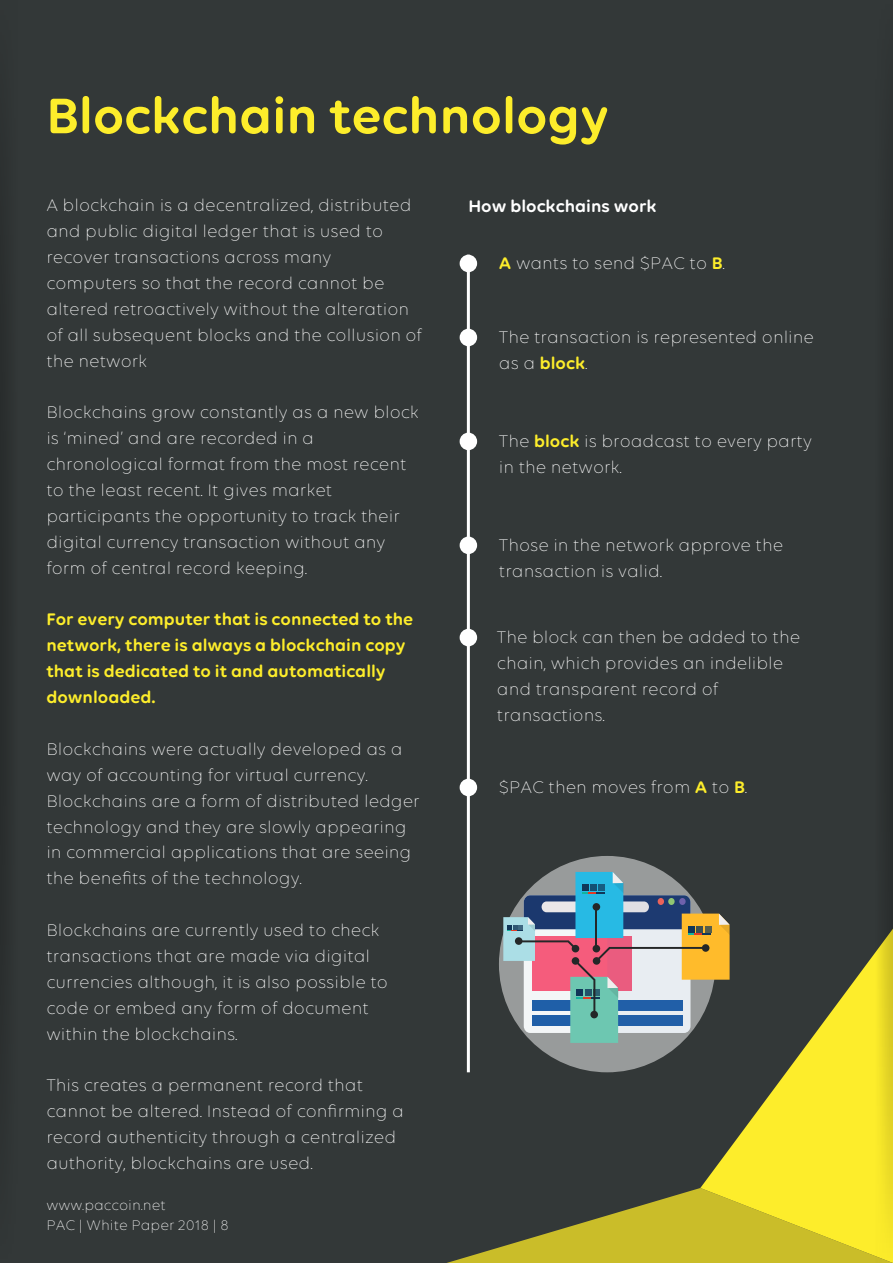
<style>
.page{position:relative;width:893px;height:1263px;background:#333838}
.page>*{position:absolute;margin:0;border:0;box-sizing:border-box;transform-origin:0 0}
.t1{font:600 54px "Volte Rounded";color:#fded2b}
.t2{font:300 18.15px/26px "Volte Rounded";color:#fff}
.t3{font:600 18.15px/26px "Volte Rounded";color:#fded2b}
.t4{font:600 18.15px "Volte Rounded";color:#fff}
.t5{font:300 15px/19.5px "Volte Rounded";color:#fff}
.s1{font-weight:600;color:#fded2b}
</style>
<div class="page">
<div style="left:0;top:294px;width:5px;height:651px;background:#292d2d"></div>
<svg style="left:447px;top:254px;width:446px;height:1009px"></svg>
<h1 class="t1" style="left:46px;top:84px;width:564px">Blockchain technology</h1>
<p class="t2" style="left:46px;top:192px;width:377px">A blockchain is a decentralized, distributed and public digital ledger that is used to recover transactions across many computers so that the record cannot be altered retroactively without the alteration of all subsequent blocks and the collusion of the network</p>
<p class="t2" style="left:46px;top:399px;width:374px">Blockchains grow constantly as a new block is ‘mined’ and are recorded in a chronological format from the most recent to the least recent. It gives market participants the opportunity to track their digital currency transaction without any form of central record keeping.</p>
<p class="t3" style="left:46px;top:606px;width:368px">For every computer that is connected to the network, there is always a blockchain copy that is dedicated to it and automatically downloaded.</p>
<p class="t2" style="left:46px;top:736px;width:375px">Blockchains were actually developed as a way of accounting for virtual currency.<br>Blockchains are a form of distributed ledger technology and they are slowly appearing in commercial applications that are seeing the benefits of the technology.</p>
<p class="t2" style="left:46px;top:917px;width:343px">Blockchains are currently used to check transactions that are made via digital currencies although, it is also possible to code or embed any form of document within the blockchains.</p>
<p class="t2" style="left:46px;top:1072px;width:359px">This creates a permanent record that cannot be altered. Instead of confirming a record authenticity through a centralized authority, blockchains are used.</p>
<p class="t5" style="left:46px;top:1195px;width:184px">www.paccoin.net<br>PAC | White Paper 2018 | 8</p>
<p class="t4" style="left:468px;top:195px;width:190px">How blockchains work</p>
<p class="t2" style="left:499px;top:250px;width:228px"><span class="s1">A</span> wants to send $PAC to <span class="s1">B</span>.</p>
<p class="t2" style="left:499px;top:324px;width:317px">The transaction is represented online as a <span class="s1">block</span>.</p>
<p class="t2" style="left:499px;top:428px;width:315px">The <span class="s1">block</span> is broadcast to every party in the network.</p>
<p class="t2" style="left:499px;top:531px;width:286px">Those in the network approve the transaction is valid.</p>
<p class="t2" style="left:497px;top:624px;width:305px">The block can then be added to the chain, which provides an indelible and transparent record of transactions.</p>
<p class="t2" style="left:499px;top:774px;width:250px">$PAC then moves from <span class="s1">A</span> to <span class="s1">B</span>.</p>
</div>
